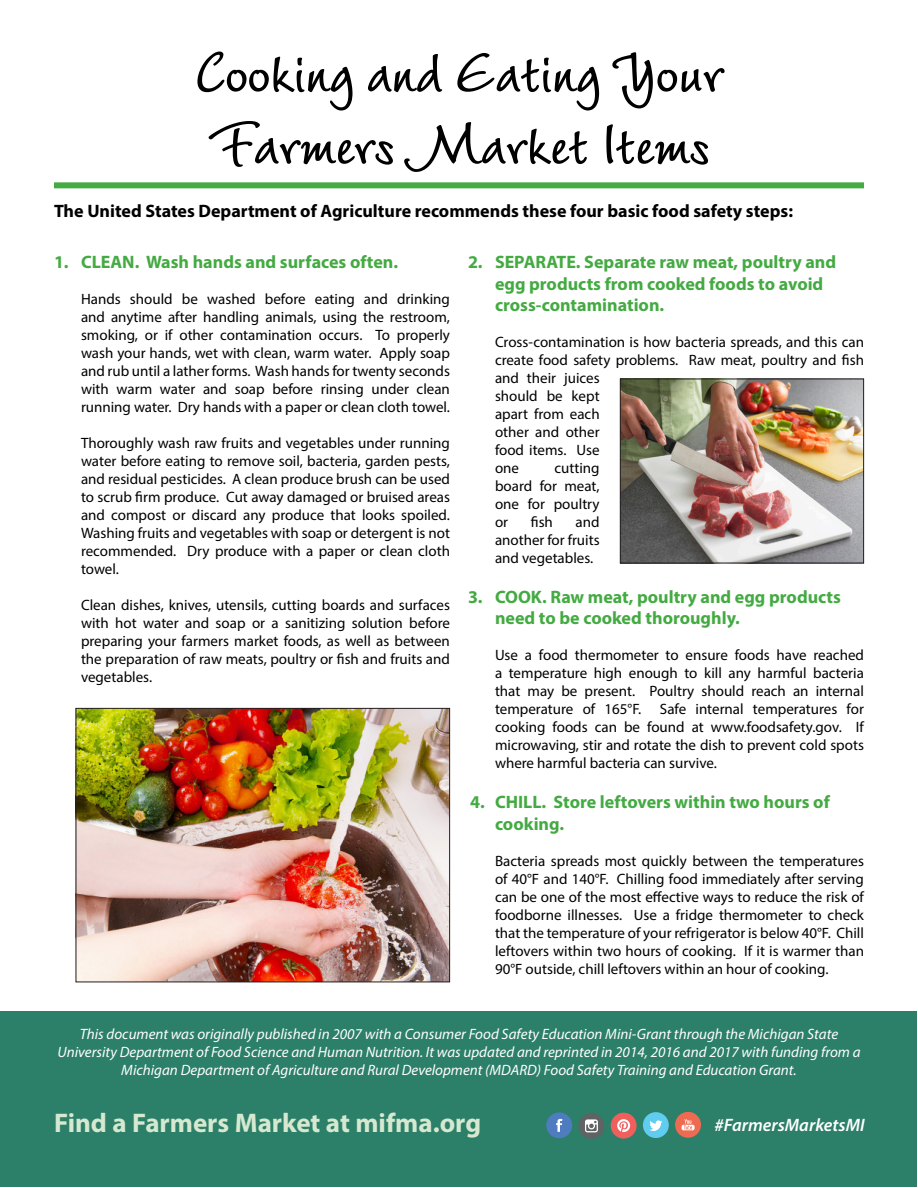
<style>
.page{position:relative;width:918px;height:1188px;background:#fff}
.page>*{position:absolute;margin:0;border:0;box-sizing:border-box;transform-origin:0 0}
.t1{font:700 69px "LT Wiesbaden Swing";letter-spacing:-.01em;color:#000}
.t2{font:700 27px "Myriad Pro";color:#d6e8d0}
.t3{font:700 18px/21.6px "Myriad Pro";color:#44aa42}
.t4{font:700 18px "Myriad Pro";color:#000}
.t5{font:italic 600 18px "Myriad Pro";color:#fff}
.t6{font:15px/18px "Myriad Pro";color:#000;text-align:justify}
.t7{font:italic 15px/18px "Myriad Pro";color:#fff;text-align:center}
</style>
<div class="page">
<div style="left:1px;top:1012px;width:916px;height:175px;background:#2c7f68"></div>
<div style="left:54px;top:182px;width:810px;height:6px;background:#44aa42"></div>
<img style="left:78px;top:710px;width:370px;height:270px">
<div style="left:76px;top:708px;width:374px;height:274px;border:1px solid #231f20"></div>
<img style="left:622px;top:381px;width:240px;height:180px">
<div style="left:620px;top:379px;width:244px;height:184px;border:1px solid #231f20"></div>
<div style="left:643px;top:1112px;width:26px;height:26px;background:#60ccf0;border-radius:50%"></div>
<svg style="left:649px;top:1120px;width:13px;height:11px"></svg>
<div style="left:611px;top:1113px;width:26px;height:26px;background:#f15f5d;border-radius:50%"></div>
<svg style="left:617px;top:1119px;width:13px;height:13px"></svg>
<div style="left:546px;top:1112px;width:26px;height:26px;background:#4e7cbf;border-radius:50%"></div>
<svg style="left:556px;top:1119px;width:6px;height:13px"></svg>
<div style="left:675px;top:1112px;width:26px;height:26px;background:#ee6b52;border-radius:50%"></div>
<svg style="left:682px;top:1119px;width:13px;height:11px"></svg>
<div style="left:579px;top:1113px;width:25px;height:26px;background:#5f6364;border-radius:50%"></div>
<svg style="left:585px;top:1119px;width:13px;height:13px"></svg>
<p class="t1" style="left:194px;top:26px;width:531px">Cooking and Eating Your</p>
<p class="t1" style="left:208px;top:98px;width:503px">Farmers Market Items</p>
<p class="t4" style="left:54px;top:200px;width:741px">The United States Department of Agriculture recommends these four basic food safety steps:</p>
<p class="t3" style="left:54px;top:251px;width:346px">1. CLEAN. Wash hands and surfaces often.</p>
<p class="t6" style="left:81px;top:290px;width:371px">Hands should be washed before eating and drinking and anytime after handling animals, using the restroom, smoking, or if other contamination occurs. To properly wash your hands, wet with clean, warm water. Apply soap and rub until a lather forms. Wash hands for twenty seconds with warm water and soap before rinsing under clean running water. Dry hands with a paper or clean cloth towel.</p>
<p class="t6" style="left:81px;top:434px;width:371px">Thoroughly wash raw fruits and vegetables under running water before eating to remove soil, bacteria, garden pests, and residual pesticides. A clean produce brush can be used to scrub firm produce. Cut away damaged or bruised areas and compost or discard any produce that looks spoiled.<br>Washing fruits and vegetables with soap or detergent is not recommended. Dry produce with a paper or clean cloth towel.</p>
<p class="t6" style="left:81px;top:596px;width:371px">Clean dishes, knives, utensils, cutting boards and surfaces with hot water and soap or a sanitizing solution before preparing your farmers market foods, as well as between the preparation of raw meats, poultry or fish and fruits and vegetables.</p>
<p class="t3" style="left:495px;top:251px;width:343px;text-indent:-27px">2. SEPARATE. Separate raw meat, poultry and egg products from cooked foods to avoid cross-contamination.</p>
<p class="t6" style="left:495px;top:333px;width:371px;text-align:left">Cross-contamination is how bacteria spreads, and this can create food safety problems. Raw meat, poultry and fish and their juices<br>should be kept<br>apart from each<br>other and other<br>food items. Use<br>one</p>
<p class="t6" style="left:495px;top:459px;width:106px;text-indent:60px">cutting board for meat, one for poultry or</p>
<p class="t6" style="left:531px;top:513px;width:24px">fish</p>
<p class="t6" style="left:495px;top:513px;width:106px;text-indent:81px">and another for fruits and vegetables.</p>
<p class="t3" style="left:495px;top:585px;width:348px;text-indent:-27px">3. COOK. Raw meat, poultry and egg products need to be cooked thoroughly.</p>
<p class="t6" style="left:495px;top:646px;width:371px">Use a food thermometer to ensure foods have reached a temperature high enough to kill any harmful bacteria that may be present. Poultry should reach an internal temperature of 165°F. Safe internal temperatures for cooking foods can be found at www.foodsafety.gov. If microwaving, stir and rotate the dish to prevent cold spots where harmful bacteria can survive.</p>
<p class="t3" style="left:495px;top:791px;width:336px;text-indent:-25px">4. CHILL. Store leftovers within two hours of cooking.</p>
<p class="t6" style="left:495px;top:851px;width:371px">Bacteria spreads most quickly between the temperatures of 40°F and 140°F. Chilling food immediately after serving can be one of the most effective ways to reduce the risk of foodborne illnesses. Use a fridge thermometer to check that the temperature of your refrigerator is below 40°F. Chill leftovers within two hours of cooking. If it is warmer than 90°F outside, chill leftovers within an hour of cooking.</p>
<p class="t7" style="left:57px;top:1025px;width:805px">This document was originally published in 2007 with a Consumer Food Safety Education Mini-Grant through the Michigan State<br>University Department of Food Science and Human Nutrition. It was updated and reprinted in 2014, 2016 and 2017 with funding from a<br>Michigan Department of Agriculture and Rural Development (MDARD) Food Safety Training and Education Grant.</p>
<p class="t2" style="left:54px;top:1105px;width:429px">Find a Farmers Market at mifma.org</p>
<p class="t5" style="left:715px;top:1114px;width:152px">#FarmersMarketsMI</p>
</div>
